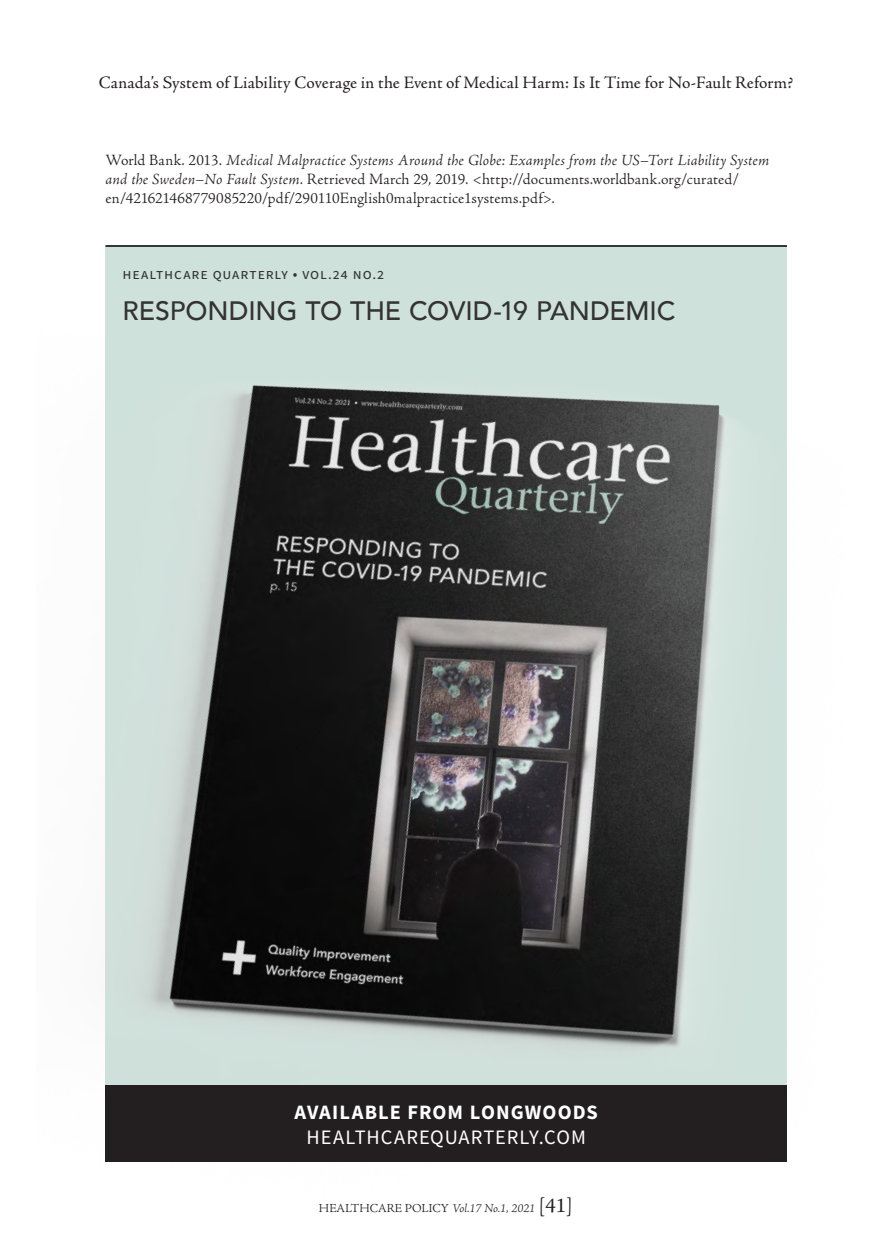
<style>
.page{position:relative;width:882px;height:1260px;background:#fff}
.page>*{position:absolute;margin:0;border:0;box-sizing:border-box;transform-origin:0 0}
.t1{font:500 26.6px "Avenir";letter-spacing:-.005em;color:#333}
.t2{font:20.47px "Source Sans Pro";letter-spacing:.05em;color:#fff}
.t3{font:700 20.47px "Source Sans Pro";letter-spacing:.05em;color:#fff}
.t4{font:17.5px "Adobe Jenson Pro";letter-spacing:.005em;color:#231f20}
.t5{font:300 15.75px/18.9px "Adobe Jenson Pro";letter-spacing:.005em;color:#231f20}
.t6{font:15.4px "Source Sans Pro";letter-spacing:.055em;color:#333}
.t7{font:300 12.25px "Adobe Jenson Pro";color:#231f20}
.s1{font-style:italic}
.s2{font-size:21px}
.s3{font-weight:400;font-size:21px}
</style>
<div class="page">
<div style="left:106px;top:245px;width:681px;height:889px;background:#cee1db"></div>
<img style="left:105px;top:294px;width:626px;height:868px">
<hr style="left:106px;top:245px;width:681px;height:2px;background:#231f20">
<div style="left:106px;top:1085px;width:681px;height:77px;background:#231f20"></div>
<p class="t4" style="left:99px;top:73px;width:696px">Canada’s System of Liability Coverage in the Event of Medical Harm: Is It Time for No-Fault Reform?</p>
<p class="t5" style="left:106px;top:151px;width:665px">World Bank. 2013. <span class="s1">Medical Malpractice Systems Around the Globe: Examples from the US–Tort Liability System and the Sweden–No Fault System</span>. Retrieved March 29, 2019. &lt;http://documents.worldbank.org/curated/ en/421621468779085220/pdf/290110English0malpractice1systems.pdf&gt;.</p>
<p class="t6" style="left:122px;top:265px;width:119px">Health care QUARTERL</p>
<p class="t6" style="left:282px;top:265px;width:104px">Y • Vol.24 No.2</p>
<h1 class="t1" style="left:122px;top:288px;width:555px">RESPONDING TO THE COVID-19 PANDEMIC</h1>
<p class="t3" style="left:295px;top:1098px;width:305px">AVAILABLE FROM LONGWOODS</p>
<p class="t2" style="left:307px;top:1124px;width:281px">HEALTHCAREQUARTERLY.COM</p>
<p class="t7" style="left:319px;top:1201px;width:255px">HEALTHCARE POLICY <span class="s1">Vol.17 No.1, 2021</span> <span class="s2">[</span><span class="s3">41</span><span class="s2">]</span></p>
</div>
